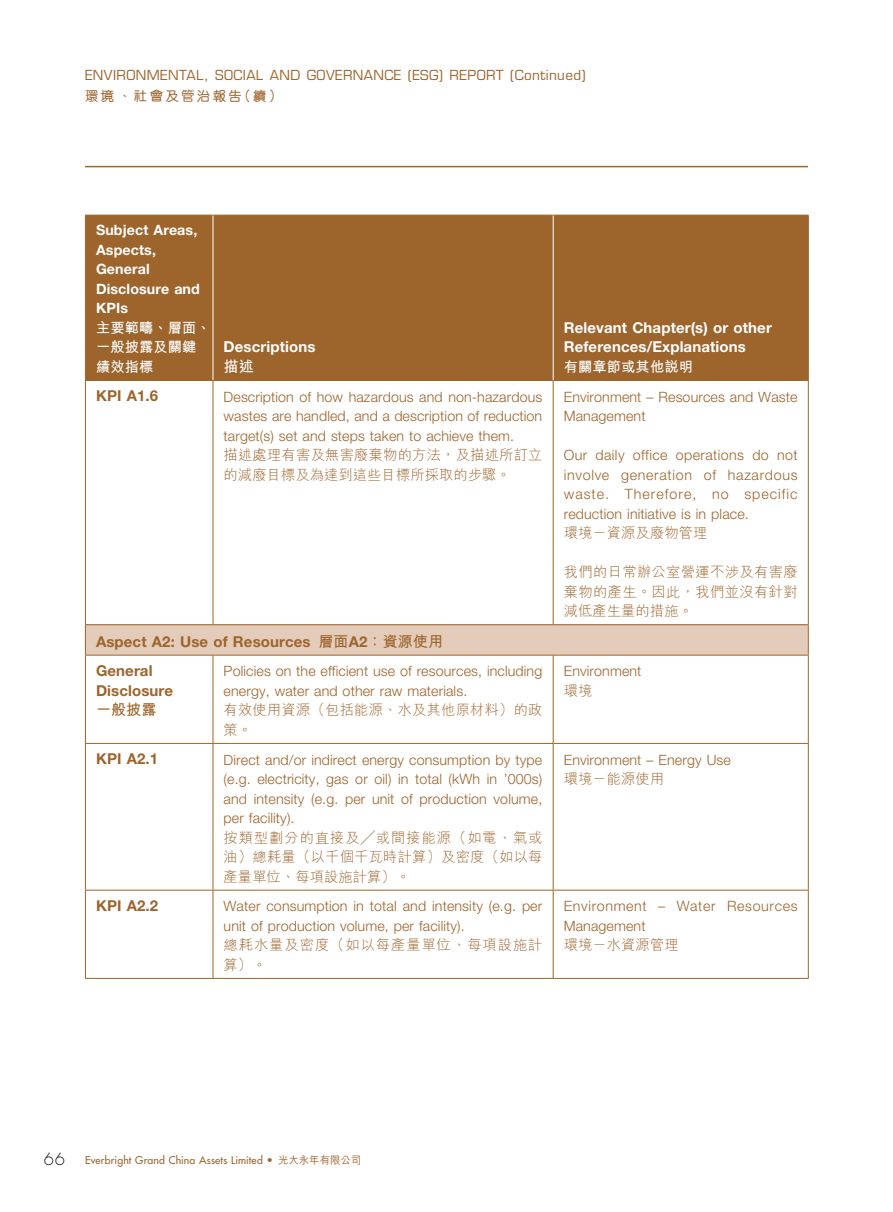
<style>
.page{position:relative;width:893px;height:1212px;background:#fff}
.page>*{position:absolute;margin:0;border:0;box-sizing:border-box;transform-origin:0 0}
.t1{font:700 15px/29.4px "Helvetica Neue LT Std";letter-spacing:.01em;color:#9d642c}
.t2{font:700 15px/19.5px "Helvetica Neue LT Std";letter-spacing:.01em;color:#fff}
.t3{font:700 15px "M Hei HK";color:#9d642c}
.t4{font:700 15px "M Hei HK";color:#fff}
.t5{font:300 14.25px/19.5px "Helvetica Neue LT Std";letter-spacing:.01em;color:#9d642c;text-align:justify}
.t6{font:300 14.25px/19.5px "M Hei HK";letter-spacing:.02em;color:#9d642c}
.t7{font:700 14.25px/19.5px "Helvetica Neue LT Std";letter-spacing:.01em;color:#fff}
.t8{font:300 14.25px/19.5px "Helvetica Neue LT Std";letter-spacing:.045em;color:#9d642c}
.t9{font:700 14.25px/19.5px "M Hei HK";letter-spacing:.01em;color:#fff}
.t10{font:300 14.25px/19.5px "M Hei HK";letter-spacing:.07em;color:#9d642c}
.t11{font:13.5px "Eurostile LT Std";letter-spacing:.03em;color:#9d642c}
.t12{font:500 13.5px "M Yuen HK";letter-spacing:.165em;color:#9d642c}
.t13{font:500 10.5px "Futura Std";letter-spacing:.015em;color:#9d642c}
.s1{font-family:"M Hei HK"}
.s2{font-weight:300;font-size:16.5px;color:#1c1c1b}
</style>
<div class="page">
<hr style="left:85px;top:166px;width:723px;height:1px;background:#9d642c">
<div style="left:86px;top:216px;width:722px;height:164px;background:#9d642c"></div>
<div style="left:85px;top:625px;width:723px;height:30px;background:#e4ccba"></div>
<hr style="left:85px;top:381px;width:1px;height:243px;background:#9d642c">
<hr style="left:213px;top:381px;width:1px;height:243px;background:#9d642c">
<hr style="left:553px;top:381px;width:1px;height:243px;background:#9d642c">
<hr style="left:808px;top:381px;width:1px;height:243px;background:#9d642c">
<hr style="left:85px;top:624px;width:128px;height:1px;background:#9d642c">
<hr style="left:85px;top:625px;width:1px;height:30px;background:#9d642c">
<hr style="left:213px;top:624px;width:340px;height:1px;background:#9d642c">
<hr style="left:553px;top:624px;width:256px;height:1px;background:#9d642c">
<hr style="left:808px;top:625px;width:1px;height:30px;background:#9d642c">
<hr style="left:85px;top:655px;width:128px;height:1px;background:#9d642c">
<hr style="left:85px;top:655px;width:1px;height:88px;background:#9d642c">
<hr style="left:213px;top:655px;width:340px;height:1px;background:#9d642c">
<hr style="left:213px;top:655px;width:1px;height:88px;background:#9d642c">
<hr style="left:553px;top:655px;width:256px;height:1px;background:#9d642c">
<hr style="left:553px;top:655px;width:1px;height:88px;background:#9d642c">
<hr style="left:808px;top:655px;width:1px;height:88px;background:#9d642c">
<hr style="left:85px;top:743px;width:128px;height:1px;background:#9d642c">
<hr style="left:85px;top:744px;width:1px;height:146px;background:#9d642c">
<hr style="left:213px;top:743px;width:340px;height:1px;background:#9d642c">
<hr style="left:213px;top:744px;width:1px;height:146px;background:#9d642c">
<hr style="left:553px;top:743px;width:256px;height:1px;background:#9d642c">
<hr style="left:553px;top:744px;width:1px;height:146px;background:#9d642c">
<hr style="left:808px;top:744px;width:1px;height:146px;background:#9d642c">
<hr style="left:85px;top:890px;width:128px;height:1px;background:#9d642c">
<hr style="left:85px;top:890px;width:1px;height:88px;background:#9d642c">
<hr style="left:213px;top:890px;width:340px;height:1px;background:#9d642c">
<hr style="left:213px;top:890px;width:1px;height:88px;background:#9d642c">
<hr style="left:553px;top:890px;width:256px;height:1px;background:#9d642c">
<hr style="left:553px;top:890px;width:1px;height:88px;background:#9d642c">
<hr style="left:808px;top:890px;width:1px;height:88px;background:#9d642c">
<hr style="left:85px;top:978px;width:128px;height:1px;background:#9d642c">
<hr style="left:213px;top:978px;width:340px;height:1px;background:#9d642c">
<hr style="left:553px;top:978px;width:256px;height:1px;background:#9d642c">
<hr style="left:85px;top:215px;width:128px;height:1px;background:#9d642c">
<hr style="left:85px;top:215px;width:1px;height:165px;background:#9d642c">
<hr style="left:213px;top:215px;width:340px;height:1px;background:#9d642c">
<hr style="left:553px;top:215px;width:256px;height:1px;background:#9d642c">
<hr style="left:808px;top:215px;width:1px;height:165px;background:#9d642c">
<hr style="left:85px;top:380px;width:128px;height:1px;background:#9d642c">
<hr style="left:213px;top:380px;width:340px;height:1px;background:#9d642c">
<hr style="left:553px;top:380px;width:256px;height:1px;background:#9d642c">
<hr style="left:213px;top:215px;width:1px;height:165px;background:#fff">
<hr style="left:553px;top:215px;width:1px;height:165px;background:#fff">
<p class="t11" style="left:85px;top:67px;width:502px">ENVIRONMENTAL, SOCIAL AND GOVERNANCE (ESG) REPORT (Continued)</p>
<p class="t12" style="left:85px;top:87px;width:199px">環境、社會及管治報告（續）</p>
<p class="t7" style="left:96px;top:220px;width:105px">Subject Areas,<br>Aspects,<br>General<br>Disclosure and<br>KPIs</p>
<p class="t9" style="left:96px;top:317px;width:116px">主要範疇、層面、一般披露及關鍵績效指標</p>
<p class="t2" style="left:224px;top:337px;width:93px">Descriptions</p>
<p class="t4" style="left:224px;top:356px;width:32px">描述</p>
<p class="t1" style="left:96px;top:381px;width:64px">KPI A1.6</p>
<p class="t5" style="left:224px;top:387px;width:320px">Description of how hazardous and non-hazardous wastes are handled, and a description of reduction target(s) set and steps taken to achieve them.</p>
<p class="t6" style="left:224px;top:445px;width:320px">描述處理有害及無害廢棄物的方法，及描述所訂立的減廢目標及為達到這些目標所採取的步驟。</p>
<p class="t1" style="left:96px;top:626px;width:348px">Aspect A2: Use of Resources <span class="s1">層面</span>A2<span class="s1">：資源使用<br></span>General</p>
<p class="t1" style="left:96px;top:675px;width:79px">Disclosure</p>
<p class="t3" style="left:96px;top:699px;width:62px">一般披露</p>
<p class="t5" style="left:224px;top:661px;width:320px">Policies on the efficient use of resources, including energy, water and other raw materials.</p>
<p class="t6" style="left:224px;top:700px;width:320px">有效使用資源（包括能源、水及其他原材料）的政策。</p>
<p class="t1" style="left:96px;top:744px;width:64px">KPI A2.1</p>
<p class="t5" style="left:224px;top:749px;width:320px">Direct and/or indirect energy consumption by type (e.g. electricity, gas or oil) in total (kWh in ’000s) and intensity (e.g. per unit of production volume, per facility).</p>
<p class="t6" style="left:224px;top:827px;width:320px;text-align:justify">按類型劃分的直接及╱或間接能源（如電、氣或油）總耗量（以千個千瓦時計算）及密度（如以每產量單位、每項設施計算）。</p>
<p class="t1" style="left:96px;top:891px;width:64px">KPI A2.2</p>
<p class="t5" style="left:224px;top:896px;width:320px">Water consumption in total and intensity (e.g. per unit of production volume, per facility).</p>
<p class="t10" style="left:224px;top:935px;width:320px">總耗水量及密度（如以每產量單位、每項設施計算）。</p>
<p class="t2" style="left:564px;top:318px;width:210px">Relevant Chapter(s) or other<br>References/Explanations</p>
<p class="t9" style="left:564px;top:356px;width:131px">有關章節或其他說明</p>
<p class="t5" style="left:564px;top:387px;width:235px">Environment – Resources and Waste<br>Management</p>
<p class="t5" style="left:564px;top:445px;width:235px">Our daily office operations do not involve generation of hazardous waste. Therefore, no specific reduction initiative is in place.</p>
<p class="t6" style="left:564px;top:523px;width:145px">環境－資源及廢物管理</p>
<p class="t6" style="left:564px;top:562px;width:235px;text-align:justify">我們的日常辦公室營運不涉及有害廢棄物的產生。因此，我們並沒有針對減低產生量的措施。</p>
<p class="t5" style="left:564px;top:661px;width:79px">Environment</p>
<p class="t6" style="left:564px;top:680px;width:30px">環境</p>
<p class="t5" style="left:564px;top:749px;width:169px">Environment – Energy Use</p>
<p class="t6" style="left:564px;top:768px;width:102px">環境－能源使用</p>
<p class="t8" style="left:564px;top:896px;width:235px">Environment – Water Resources<br>Management</p>
<p class="t6" style="left:564px;top:935px;width:116px">環境－水資源管理</p>
<p class="t13" style="left:44px;top:1153px;width:319px"><span class="s2">66</span> Everbright Grand China Assets Limited • <span class="s1">光大永年有限公司</span></p>
</div>
